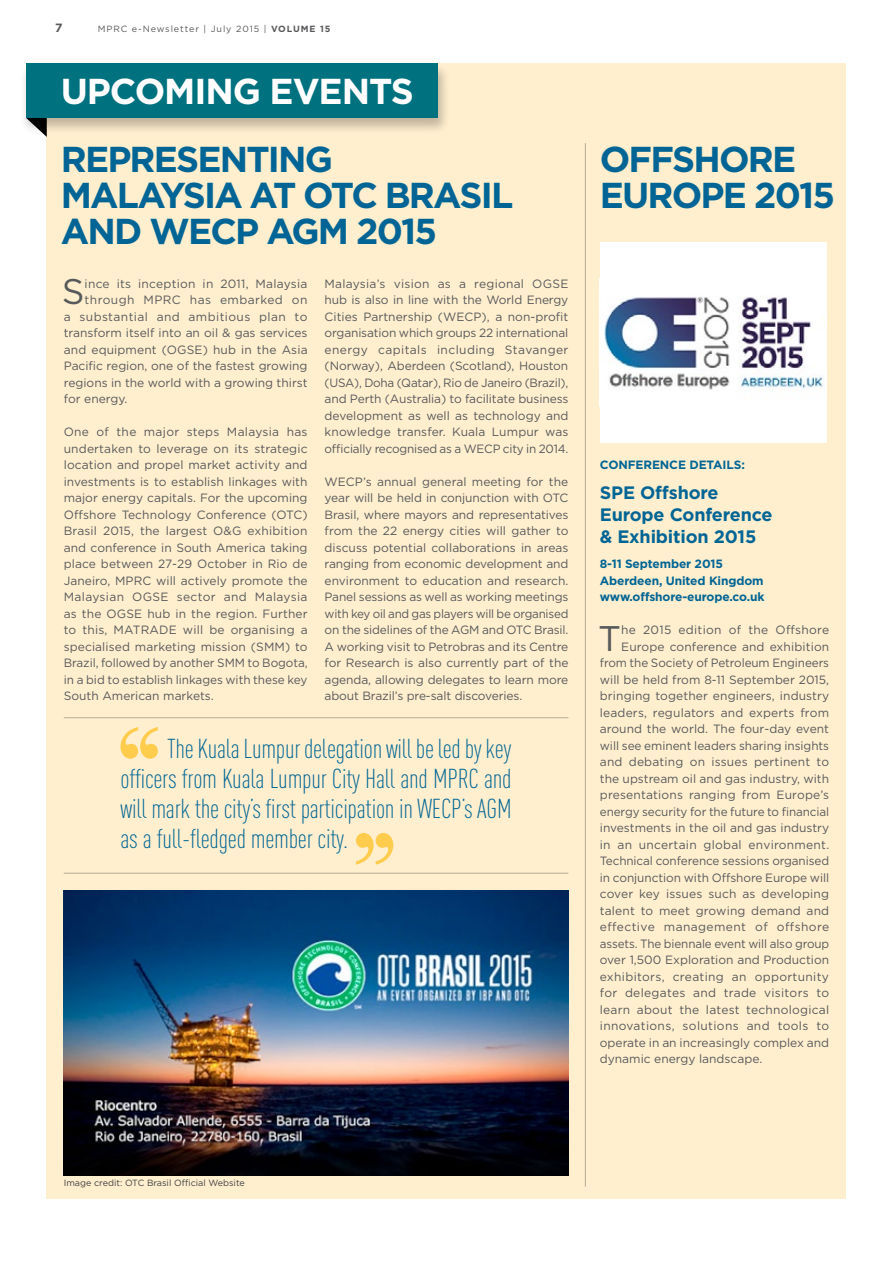
<style>
.page{position:relative;width:893px;height:1263px;background:#fff}
.page>*{position:absolute;margin:0;border:0;box-sizing:border-box;transform-origin:0 0}
.t1{font:700 36px/36px "Gotham";letter-spacing:-.05em;color:#006594}
.t2{font:700 36px "Gotham";letter-spacing:-.03em;color:#fff}
.t3{font:35.55px "Gotham";color:#58595b}
.t4{font:300 condensed 27px/30px "DIN Pro";letter-spacing:-.01em;color:#006594;text-align:justify}
.t5{font:700 18px/22px "Gotham";letter-spacing:-.01em;color:#006594}
.t6{font:12px/16.5px "Gotham";color:#58595b;text-align:justify}
.t7{font:12px "Gotham";letter-spacing:.02em;color:#58595b}
.t8{font:12px "Gotham";letter-spacing:.035em;color:#58595b}
.t9{font:700 12px/16.5px "Gotham";letter-spacing:-.01em;color:#006594}
.t10{font:12px "Gotham";letter-spacing:.03em;color:#58595b}
.t11{font:12px "Gotham";letter-spacing:.025em;color:#58595b}
.t12{font:700 12px "Gotham";color:#58595b}
.t13{font:9px "Gotham";color:#414042}
.t14{font:9px "Gotham";letter-spacing:.1em;color:#58595b}
.s1{font-weight:700}
</style>
<div class="page">
<div style="left:47px;top:64px;width:799px;height:1135px;background:#ffefcf"></div>
<div style="left:20px;top:63px;width:430px;height:72px;background:#000;opacity:.25"></div>
<div style="left:26px;top:64px;width:412px;height:54px;background:#00717f"></div>
<svg style="left:26px;top:118px;width:21px;height:19px"></svg>
<hr style="left:585px;top:143px;width:1px;height:1043px;background:#bcbec0">
<img style="left:64px;top:891px;width:504px;height:284px">
<svg style="left:120px;top:727px;width:38px;height:32px"></svg>
<svg style="left:356px;top:833px;width:37px;height:32px"></svg>
<hr style="left:64px;top:717px;width:504px;height:1px;background:#bcbec0">
<hr style="left:64px;top:873px;width:504px;height:1px;background:#bcbec0">
<div style="left:600px;top:242px;width:227px;height:200px;background:#fff"></div>
<img style="left:604px;top:296px;width:220px;height:94px">
<p class="t12" style="left:55px;top:20px;width:9px">7</p>
<p class="t14" style="left:98px;top:23px;width:234px">MPRC e-Newsletter | July 2015 | <span class="s1">VOLUME 15</span></p>
<h1 class="t2" style="left:61px;top:67px;width:354px">UPCOMING EVENTS</h1>
<h1 class="t1" style="left:61px;top:141px;width:454px">REPRESENTING<br>MALAYSIA AT OTC BRASIL<br>AND WECP AGM 2015</h1>
<h1 class="t1" style="left:600px;top:141px;width:237px">OFFSHORE<br>EUROPE 2015</h1>
<p class="t6" style="left:325px;top:275px;width:245px">Malaysia’s vision as a regional OGSE hub is also in line with the World Energy Cities Partnership (WECP), a non-profit organisation which groups 22 international energy capitals including Stavanger (Norway), Aberdeen (Scotland), Houston (USA), Doha (Qatar), Rio de Janeiro (Brazil), and Perth (Australia) to facilitate business development as well as technology and knowledge transfer. Kuala Lumpur was officially recognised as a WECP city in 2014.</p>
<p class="t6" style="left:325px;top:473px;width:245px">WECP’s annual general meeting for the year will be held in conjunction with OTC Brasil, where mayors and representatives from the 22 energy cities will gather to discuss potential collaborations in areas ranging from economic development and environment to education and research.<br>Panel sessions as well as working meetings with key oil and gas players will be organised on the sidelines of the AGM and OTC Brasil.<br>A working visit to Petrobras and its Centre for Research is also currently part of the agenda, allowing delegates to learn more about Brazil’s pre-salt discoveries.</p>
<h2 class="t3" style="left:62px;top:269px;width:24px">S</h2>
<p class="t7" style="left:85px;top:276px;width:224px">ince its inception in 2011, Malaysia</p>
<p class="t8" style="left:85px;top:292px;width:224px">through MPRC has embarked on</p>
<p class="t8" style="left:64px;top:309px;width:245px">a substantial and ambitious plan to</p>
<p class="t6" style="left:64px;top:324px;width:245px">transform itself into an oil &amp; gas services</p>
<p class="t6" style="left:64px;top:341px;width:245px">and equipment (OGSE) hub in the Asia</p>
<p class="t6" style="left:64px;top:357px;width:245px">Pacific region, one of the fastest growing</p>
<p class="t6" style="left:64px;top:374px;width:245px">regions in the world with a growing thirst</p>
<p class="t6" style="left:64px;top:390px;width:65px">for energy.</p>
<p class="t6" style="left:64px;top:423px;width:245px">One of the major steps Malaysia has undertaken to leverage on its strategic location and propel market activity and investments is to establish linkages with major energy capitals. For the upcoming Offshore Technology Conference (OTC)<br>Brasil 2015, the largest O&amp;G exhibition and conference in South America taking place between 27-29 October in Rio de Janeiro, MPRC will actively promote the Malaysian OGSE sector and Malaysia as the OGSE hub in the region. Further to this, MATRADE will be organising a specialised marketing mission (SMM) to Brazil, followed by another SMM to Bogota, in a bid to establish linkages with these key South American markets.</p>
<p class="t9" style="left:600px;top:456px;width:147px">CONFERENCE DETAILS:</p>
<h3 class="t5" style="left:600px;top:482px;width:174px">SPE Offshore<br>Europe Conference &amp; Exhibition 2015</h3>
<p class="t9" style="left:600px;top:555px;width:166px">8-11 September 2015<br>Aberdeen, United Kingdom www.offshore-europe.co.uk</p>
<h2 class="t3" style="left:598px;top:615px;width:25px">T</h2>
<p class="t11" style="left:621px;top:622px;width:209px">he 2015 edition of the Offshore</p>
<p class="t6" style="left:621px;top:638px;width:210px">Europe conference and exhibition</p>
<p class="t6" style="left:600px;top:654px;width:231px">from the Society of Petroleum Engineers</p>
<p class="t6" style="left:600px;top:671px;width:231px">will be held from 8-11 September 2015,</p>
<p class="t6" style="left:600px;top:687px;width:231px">bringing together engineers, industry</p>
<p class="t6" style="left:600px;top:704px;width:231px">leaders, regulators and experts from</p>
<p class="t6" style="left:600px;top:720px;width:231px">around the world. The four-day event</p>
<p class="t6" style="left:600px;top:737px;width:231px">will see eminent leaders sharing insights</p>
<p class="t6" style="left:600px;top:753px;width:231px">and debating on issues pertinent to</p>
<p class="t6" style="left:600px;top:770px;width:231px">the upstream oil and gas industry, with</p>
<p class="t6" style="left:600px;top:786px;width:231px">presentations ranging from Europe’s</p>
<p class="t6" style="left:600px;top:803px;width:231px">energy security for the future to financial</p>
<p class="t6" style="left:600px;top:819px;width:231px">investments in the oil and gas industry</p>
<p class="t7" style="left:600px;top:837px;width:231px">in an uncertain global environment.</p>
<p class="t6" style="left:600px;top:852px;width:231px">Technical conference sessions organised</p>
<p class="t6" style="left:600px;top:869px;width:231px">in conjunction with Offshore Europe will</p>
<p class="t6" style="left:600px;top:885px;width:231px">cover key issues such as developing</p>
<p class="t6" style="left:600px;top:902px;width:231px">talent to meet growing demand and</p>
<p class="t8" style="left:600px;top:919px;width:231px">effective management of offshore</p>
<p class="t6" style="left:600px;top:935px;width:231px">assets. The biennale event will also group</p>
<p class="t6" style="left:600px;top:951px;width:231px">over 1,500 Exploration and Production</p>
<p class="t10" style="left:600px;top:969px;width:231px">exhibitors, creating an opportunity</p>
<p class="t11" style="left:600px;top:985px;width:231px">for delegates and trade visitors to</p>
<p class="t7" style="left:600px;top:1002px;width:231px">learn about the latest technological</p>
<p class="t10" style="left:600px;top:1018px;width:231px">innovations, solutions and tools to</p>
<p class="t6" style="left:600px;top:1034px;width:231px">operate in an increasingly complex and</p>
<p class="t6" style="left:600px;top:1050px;width:164px">dynamic energy landscape.</p>
<h3 class="t4" style="left:120px;top:733px;width:393px;text-indent:47px">The Kuala Lumpur delegation will be led by key officers from Kuala Lumpur City Hall and MPRC and will mark the city’s first participation in WECP’s AGM as a full-fledged member city.</h3>
<p class="t13" style="left:64px;top:1177px;width:183px">Image credit: OTC Brasil Official Website</p>
</div>
